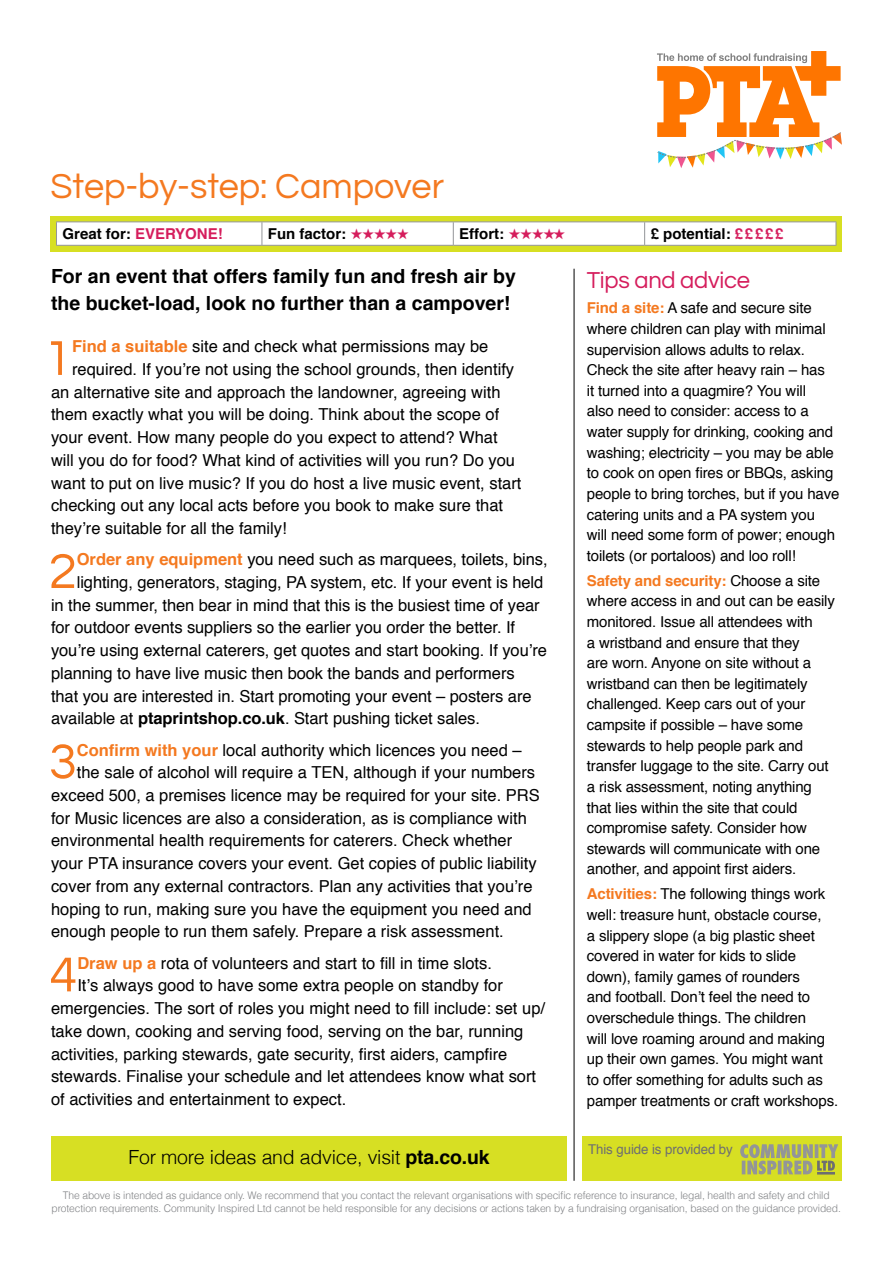
<style>
.page{position:relative;width:893px;height:1263px;background:#fff}
.page>*{position:absolute;margin:0;border:0;box-sizing:border-box;transform-origin:0 0}
.t1{font:50.85px "Questrial";color:#f47920}
.t2{font:36px "Questrial";color:#f47920}
.t3{font:24px "Questrial";letter-spacing:-.01em;color:#d51d5c}
.t4{font:700 19.5px/27px "Helvetica";color:#000}
.t5{font:300 19.5px "Helvetica";letter-spacing:-.01em;color:#000}
.t6{font:16.5px "Helvetica";color:#000}
.t7{font:15px/20.7px "Helvetica";letter-spacing:-.01em;color:#000}
.t8{font:700 15px "Helvetica";color:#000}
.t9{font:13.5px "Helvetica";letter-spacing:-.005em;color:#6d6e71}
.t10{font:300 10.5px/12.6px "Helvetica";letter-spacing:-.01em;color:#808285;text-align:center}
.s1{color:#d51d5c}
.s2{font-weight:700;color:#f47920}
.s3{font-weight:700}
</style>
<div class="page">
<div style="left:51px;top:217px;width:791px;height:35px;background:#d7df23"></div>
<hr style="left:56px;top:221px;width:206px;height:1px;background:#939598">
<hr style="left:262px;top:221px;width:191px;height:1px;background:#939598">
<hr style="left:453px;top:221px;width:192px;height:1px;background:#939598">
<hr style="left:645px;top:221px;width:191px;height:1px;background:#939598">
<svg style="left:56px;top:222px;width:781px;height:23px;background:#fbfbfb"></svg>
<hr style="left:56px;top:245px;width:206px;height:1px;background:#939598">
<hr style="left:262px;top:245px;width:191px;height:1px;background:#939598">
<hr style="left:453px;top:245px;width:192px;height:1px;background:#939598">
<hr style="left:645px;top:245px;width:191px;height:1px;background:#939598">
<hr style="left:574px;top:269px;width:1px;height:912px;background:#000">
<div style="left:51px;top:1136px;width:516px;height:45px;background:#d7df23"></div>
<div style="left:582px;top:1136px;width:260px;height:45px;background:#d7df23"></div>
<svg style="left:740px;top:1144px;width:98px;height:30px"></svg>
<svg style="left:657px;top:51px;width:185px;height:117px"></svg>
<h2 class="t2" style="left:51px;top:168px;width:395px">Step-by-step: Campover</h2>
<p class="t8" style="left:63px;top:222px;width:162px">Great for: <span class="s1">everyone!</span></p>
<p class="t8" style="left:268px;top:222px;width:143px">Fun factor: <span class="s1">★</span> <span class="s1">★</span> <span class="s1">★</span> <span class="s1">★★</span></p>
<p class="t8" style="left:459px;top:222px;width:108px">Effort: <span class="s1">★</span> <span class="s1">★</span> <span class="s1">★★★</span></p>
<p class="t8" style="left:651px;top:222px;width:134px">£ potential: <span class="s1">£ ££££</span></p>
<p class="t4" style="left:51px;top:263px;width:466px">For an event that offers family fun and fresh air by the bucket-load, look no further than a campover!</p>
<h1 class="t1" style="left:44px;top:333px;width:29px">1</h1>
<p class="t6" style="left:72px;top:334px;width:418px"><span class="s2">Find a suitable</span> site and check what permissions may be</p>
<p class="t6" style="left:72px;top:356px;width:444px">required. If you’re not using the school grounds, then identify</p>
<p class="t6" style="left:51px;top:379px;width:451px">an alternative site and approach the landowner, agreeing with</p>
<p class="t6" style="left:51px;top:402px;width:450px">them exactly what you will be doing. Think about the scope of</p>
<p class="t6" style="left:51px;top:425px;width:448px">your event. How many people do you expect to attend? What</p>
<p class="t6" style="left:51px;top:447px;width:466px">will you do for food? What kind of activities will you run? Do you</p>
<p class="t6" style="left:51px;top:470px;width:472px">want to put on live music? If you do host a live music event, start</p>
<p class="t6" style="left:51px;top:493px;width:454px">checking out any local acts before you book to make sure that</p>
<p class="t6" style="left:51px;top:515px;width:237px">they’re suitable for all the family!</p>
<h1 class="t1" style="left:49px;top:546px;width:29px">2</h1>
<p class="t6" style="left:77px;top:547px;width:472px"><span class="s2">Order any equipment</span> you need such as marquees, toilets, bins,</p>
<p class="t6" style="left:77px;top:569px;width:468px">lighting, generators, staging, PA system, etc. If your event is held</p>
<p class="t6" style="left:51px;top:592px;width:490px">in the summer, then bear in mind that this is the busiest time of year</p>
<p class="t6" style="left:51px;top:615px;width:466px">for outdoor events suppliers so the earlier you order the better. If</p>
<p class="t6" style="left:51px;top:638px;width:497px">you’re using external caterers, get quotes and start booking. If you’re</p>
<p class="t6" style="left:51px;top:660px;width:465px">planning to have live music then book the bands and performers</p>
<p class="t6" style="left:51px;top:683px;width:482px">that you are interested in. Start promoting your event – posters are</p>
<p class="t6" style="left:51px;top:706px;width:430px">available at <span class="s3">ptaprintshop.co.uk</span>. Start pushing ticket sales.</p>
<h1 class="t1" style="left:49px;top:737px;width:29px">3</h1>
<p class="t6" style="left:77px;top:737px;width:446px"><span class="s2">Confirm with your</span> local authority which licences you need –</p>
<p class="t6" style="left:77px;top:760px;width:460px">the sale of alcohol will require a TEN, although if your numbers</p>
<p class="t6" style="left:51px;top:782px;width:490px">exceed 500, a premises licence may be required for your site. PRS</p>
<p class="t6" style="left:51px;top:805px;width:477px">for Music licences are also a consideration, as is compliance with</p>
<p class="t6" style="left:51px;top:828px;width:463px">environmental health requirements for caterers. Check whether</p>
<p class="t6" style="left:51px;top:851px;width:487px">your PTA insurance covers your event. Get copies of public liability</p>
<p class="t6" style="left:51px;top:873px;width:483px">cover from any external contractors. Plan any activities that you’re</p>
<p class="t6" style="left:51px;top:896px;width:482px">hoping to run, making sure you have the equipment you need and</p>
<p class="t6" style="left:51px;top:919px;width:454px">enough people to run them safely. Prepare a risk assessment.</p>
<h1 class="t1" style="left:49px;top:950px;width:29px">4</h1>
<p class="t6" style="left:77px;top:950px;width:416px"><span class="s2">Draw up a</span> rota of volunteers and start to fill in time slots.</p>
<p class="t6" style="left:77px;top:973px;width:427px">It’s always good to have some extra people on standby for</p>
<p class="t6" style="left:51px;top:995px;width:496px">emergencies. The sort of roles you might need to fill include: set up/</p>
<p class="t6" style="left:51px;top:1018px;width:474px">take down, cooking and serving food, serving on the bar, running</p>
<p class="t6" style="left:51px;top:1041px;width:458px">activities, parking stewards, gate security, first aiders, campfire</p>
<p class="t6" style="left:51px;top:1064px;width:487px">stewards. Finalise your schedule and let attendees know what sort</p>
<p class="t6" style="left:51px;top:1086px;width:297px">of activities and entertainment to expect.</p>
<h3 class="t3" style="left:587px;top:269px;width:165px">Tips and advice</h3>
<p class="t7" style="left:587px;top:298px;width:254px"><span class="s2">Find a site:</span> A safe and secure site where children can play with minimal supervision allows adults to relax.<br>Check the site after heavy rain – has<br>it turned into a quagmire? You will<br>also need to consider: access to a water supply for drinking, cooking and washing; electricity – you may be able to cook on open fires or BBQs, asking people to bring torches, but if you have catering units and a PA system you<br>will need some form of power; enough toilets (or portaloos) and loo roll!</p>
<p class="t7" style="left:587px;top:570px;width:250px"><span class="s2">Safety and security:</span> Choose a site where access in and out can be easily monitored. Issue all attendees with<br>a wristband and ensure that they<br>are worn. Anyone on site without a wristband can then be legitimately challenged. Keep cars out of your campsite if possible – have some stewards to help people park and transfer luggage to the site. Carry out a risk assessment, noting anything that lies within the site that could compromise safety. Consider how stewards will communicate with one another, and appoint first aiders.</p>
<p class="t7" style="left:587px;top:884px;width:253px"><span class="s2">Activities:</span> The following things work well: treasure hunt, obstacle course,<br>a slippery slope (a big plastic sheet covered in water for kids to slide down), family games of rounders<br>and football. Don’t feel the need to overschedule things. The children<br>will love roaming around and making up their own games. You might want to offer something for adults such as pamper treatments or craft workshops.</p>
<p class="t5" style="left:128px;top:1145px;width:363px">For more ideas and advice, visit <span class="s3">pta.co.uk</span></p>
<p class="t9" style="left:588px;top:1139px;width:146px">This guide is provided by</p>
<p class="t10" style="left:52px;top:1189px;width:791px">The above is intended as guidance only. We recommend that you contact the relevant organisations with specific reference to insurance, legal, health and safety and child protection requirements. Community Inspired Ltd cannot be held responsible for any decisions or actions taken by a fundraising organisation, based on the guidance provided.</p>
</div>
